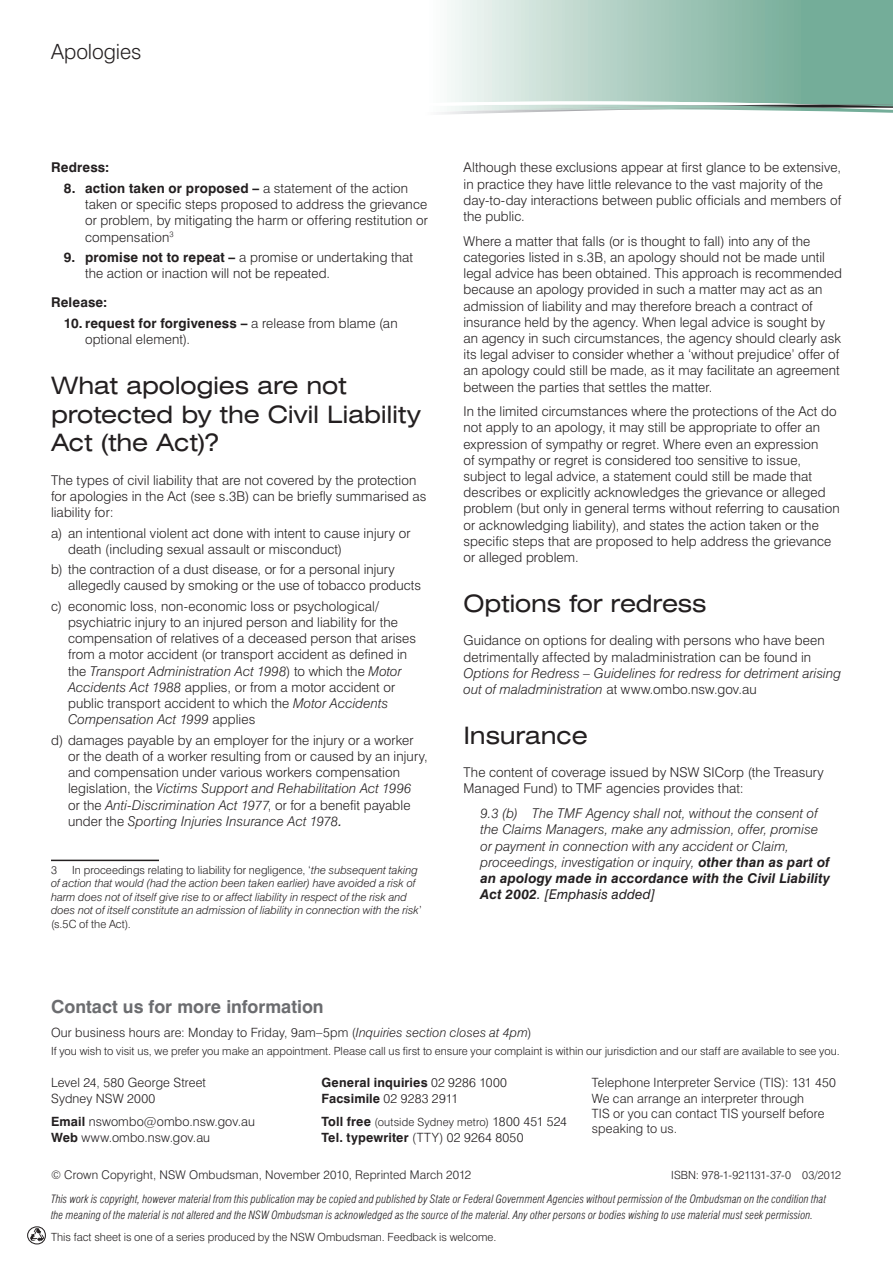
<style>
.page{position:relative;width:893px;height:1263px;background:#fff}
.page>*{position:absolute;margin:0;border:0;box-sizing:border-box;transform-origin:0 0}
.t1{font:expanded 24px/28.8px "Swiss 721 BT";letter-spacing:-.01em;color:#231f20}
.t2{font:300 21px "Swiss 721 BT";letter-spacing:-.005em;color:#231f20}
.t3{font:700 18px "Swiss 721 BT";color:#6c6d70}
.t4{font:300 13.5px/16.2px "Swiss 721 BT";letter-spacing:.005em;color:#231f20}
.t5{font:italic 300 13.5px/16.2px "Swiss 721 BT";letter-spacing:.01em;color:#231f20}
.t6{font:700 13.5px "Swiss 721 BT";letter-spacing:.01em;color:#231f20}
.t7{font:300 12.75px/15.3px "Swiss 721 BT";letter-spacing:.01em;color:#231f20}
.t8{font:700 12.75px/15.3px "Swiss 721 BT";letter-spacing:.015em;color:#231f20}
.t9{font:300 12px "Swiss 721 BT";letter-spacing:.015em;color:#231f20}
.t10{font:italic 300 condensed 11.25px/15.8px "Swiss 721 BT";letter-spacing:.01em;color:#231f20}
.t11{font:italic 300 11.25px/13.5px "Swiss 721 BT";letter-spacing:.005em;color:#231f20}
.t12{font:300 11.25px "Swiss 721 BT";letter-spacing:.005em;color:#231f20}
.s1{font-weight:700}
.s2{font-style:italic}
.s3{font-weight:400;font-style:italic}
.s4{font-style:normal}
.s5{font-weight:400}
.s6{font-weight:300}
.s7{font-weight:700;font-size:12.75px}
.s8{font-size:12.75px}
</style>
<div class="page">
<svg style="left:447px;top:0;width:446px;height:101px;background:#a5c9bc"></svg>
<svg style="left:447px;top:101px;width:446px;height:12px"></svg>
<img style="left:441px;top:109px;width:210px;height:5px">
<img style="left:477px;top:105px;width:416px;height:6px">
<img style="left:713px;top:105px;width:180px;height:3px">
<div style="left:27px;top:1226px;width:19px;height:18px;border:1px solid #231f20;border-radius:50%"></div>
<hr style="left:51px;top:860px;width:108px;height:1px;background:#231f20">
<h2 class="t2" style="left:51px;top:39px;width:92px">Apologies</h2>
<p class="t6" style="left:51px;top:159px;width:60px">Redress:</p>
<p class="t4" style="left:85px;top:180px;width:344px;text-indent:-21px"><span class="s1">8. action taken or proposed –</span> a statement of the action taken or specific steps proposed to address the grievance or problem, by mitigating the harm or offering restitution or compensation<sup>3</sup></p>
<p class="t4" style="left:85px;top:249px;width:330px;text-indent:-21px"><span class="s1">9. promise not to repeat –</span> a promise or undertaking that the action or inaction will not be repeated.</p>
<p class="t6" style="left:51px;top:294px;width:58px">Release:</p>
<p class="t4" style="left:85px;top:315px;width:314px;text-indent:-21px"><span class="s1">10. request for forgiveness –</span> a release from blame (an optional element).</p>
<h1 class="t1" style="left:51px;top:371px;width:371px">What apologies are not protected by the Civil Liability<br>Act (the Act)?</h1>
<p class="t4" style="left:51px;top:472px;width:377px">The types of civil liability that are not covered by the protection for apologies in the Act (see s.3B) can be briefly summarised as liability for:</p>
<p class="t4" style="left:68px;top:524px;width:344px;text-indent:-17px">a) an intentional violent act done with intent to cause injury or death (including sexual assault or misconduct)</p>
<p class="t4" style="left:68px;top:561px;width:355px;text-indent:-17px">b) the contraction of a dust disease, or for a personal injury allegedly caused by smoking or the use of tobacco products</p>
<p class="t4" style="left:68px;top:598px;width:350px;text-indent:-17px">c) economic loss, non-economic loss or psychological/ psychiatric injury to an injured person and liability for the compensation of relatives of a deceased person that arises from a motor accident (or transport accident as defined in the <span class="s2">Transport Administration Act 1998</span>) to which the <span class="s2">Motor Accidents Act 1988</span> applies, or from a motor accident or public transport accident to which the <span class="s2">Motor Accidents Compensation Act 1999</span> applies</p>
<p class="t4" style="left:68px;top:732px;width:361px;text-indent:-17px">d) damages payable by an employer for the injury or a worker or the death of a worker resulting from or caused by an injury, and compensation under various workers compensation legislation, the <span class="s2">Victims Support and Rehabilitation Act 1996<br></span>or the <span class="s2">Anti-Discrimination Act 1977</span>, or for a benefit payable under the <span class="s2">Sporting Injuries Insurance Act 1978</span><span class="s3">.</span></p>
<p class="t12" style="left:51px;top:863px;width:7px">3</p>
<p class="t11" style="left:51px;top:863px;width:372px;text-indent:21px"><span class="s4">In proceedings relating to liability for negligence, ‘</span>the subsequent taking of action that would (had the action been taken earlier) have avoided a risk of harm does not of itself give rise to or affect liability in respect of the risk and does not of itself constitute an admission of liability in connection with the risk<span class="s4">’ (s.5C of the Act).</span></p>
<p class="t4" style="left:463px;top:159px;width:379px">Although these exclusions appear at first glance to be extensive, in practice they have little relevance to the vast majority of the day-to-day interactions between public officials and members of the public.</p>
<p class="t4" style="left:463px;top:233px;width:380px">Where a matter that falls (or is thought to fall) into any of the categories listed in s.3B, an apology should not be made until legal advice has been obtained. This approach is recommended because an apology provided in such a matter may act as an admission of liability and may therefore breach a contract of insurance held by the agency. When legal advice is sought by an agency in such circumstances, the agency should clearly ask its legal adviser to consider whether a ‘without prejudice’ offer of an apology could still be made, as it may facilitate an agreement between the parties that settles the matter.</p>
<p class="t4" style="left:463px;top:403px;width:378px">In the limited circumstances where the protections of the Act do not apply to an apology, it may still be appropriate to offer an expression of sympathy or regret. Where even an expression<br>of sympathy or regret is considered too sensitive to issue, subject to legal advice, a statement could still be made that describes or explicitly acknowledges the grievance or alleged problem (but only in general terms without referring to causation or acknowledging liability), and states the action taken or the specific steps that are proposed to help address the grievance or alleged problem.</p>
<h1 class="t1" style="left:463px;top:589px;width:244px">Options for redress</h1>
<p class="t4" style="left:463px;top:632px;width:363px">Guidance on options for dealing with persons who have been detrimentally affected by maladministration can be found in</p>
<p class="t5" style="left:463px;top:665px;width:379px">Options for Redress – Guidelines for redress for detriment arising out of maladministration <span class="s4">at www.ombo.nsw.gov.au</span></p>
<h1 class="t1" style="left:463px;top:721px;width:126px">Insurance</h1>
<p class="t4" style="left:463px;top:764px;width:362px">The content of coverage issued by NSW SICorp (the Treasury<br>Managed Fund) to TMF agencies provides that:</p>
<p class="t5" style="left:480px;top:805px;width:351px">9.3 (b) The TMF Agency shall not, without the consent of the Claims Managers, make any admission, offer, promise or payment in connection with any accident or Claim, proceedings, investigation or inquiry, <span class="s1">other than as part of an apology made in accordance with the Civil Liability Act 2002</span><span class="s5">. [Emphasis added]</span></p>
<h3 class="t3" style="left:51px;top:996px;width:274px">Contact us for more information</h3>
<p class="t7" style="left:51px;top:1025px;width:482px">Our business hours are: Monday to Friday, 9am–5pm (<span class="s2">Inquiries section closes at 4pm</span>)</p>
<p class="t12" style="left:51px;top:1044px;width:790px">If you wish to visit us, we prefer you make an appointment. Please call us first to ensure your complaint is within our jurisdiction and our staff are available to see you.</p>
<p class="t7" style="left:51px;top:1075px;width:157px">Level 24, 580 George Street<br>Sydney NSW 2000</p>
<p class="t7" style="left:51px;top:1114px;width:205px"><span class="s1">Email</span> nswombo@ombo.nsw.gov.au<br><span class="s1">Web</span> www.ombo.nsw.gov.au</p>
<p class="t7" style="left:592px;top:1075px;width:246px">Telephone Interpreter Service (TIS): 131 450<br>We can arrange an interpreter through<br>TIS or you can contact TIS yourself before speaking to us.</p>
<p class="t8" style="left:321px;top:1075px;width:187px">General inquiries <span class="s6">02 9286 1000<br></span>Facsimile <span class="s6">02 9283 2911</span></p>
<p class="t12" style="left:321px;top:1115px;width:247px"><span class="s7">Toll free</span> (outside Sydney metro) <span class="s8">1800 451 524</span></p>
<p class="t7" style="left:321px;top:1129px;width:203px"><span class="s1">Tel. typewriter</span> (TTY) 02 9264 8050</p>
<p class="t9" style="left:51px;top:1167px;width:422px">© Crown Copyright, NSW Ombudsman, November 2010, Reprinted March 2012</p>
<p class="t12" style="left:671px;top:1168px;width:171px">ISBN: 978-1-921131-37-0 03/2012</p>
<p class="t10" style="left:51px;top:1191px;width:777px">This work is copyright, however material from this publication may be copied and published by State or Federal Government Agencies without permission of the Ombudsman on the condition that the meaning of the material is not altered and the NSW Ombudsman is acknowledged as the source of the material. Any other persons or bodies wishing to use material must seek permission.</p>
<p class="t12" style="left:51px;top:1230px;width:447px">This fact sheet is one of a series produced by the NSW Ombudsman. Feedback is welcome.</p>
</div>
